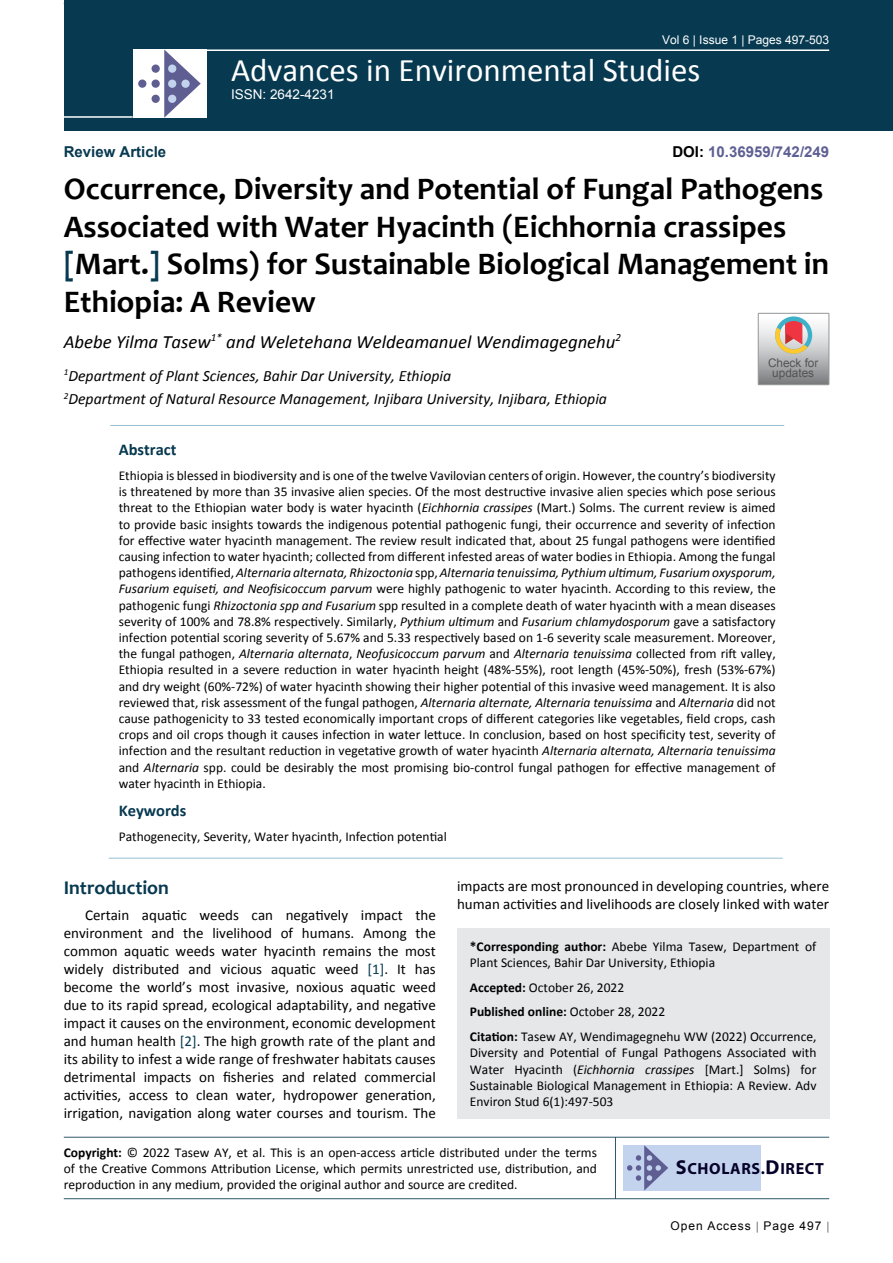
<style>
.page{position:relative;width:893px;height:1263px;background:#fff}
.page>*{position:absolute;margin:0;border:0;box-sizing:border-box;transform-origin:0 0}
.t1{font:33px "Calibri";color:#fff}
.t2{font:700 31.5px/37.8px "Candara";color:#000}
.t3{font:700 19.5px "Candara";color:#073950}
.t4{font:italic 18.75px "Calibri";color:#000}
.t5{font:700 16.5px "Calibri";color:#073950}
.t6{font:700 16.2px "Myriad Pro";letter-spacing:.04em;color:#050128}
.t7{font:italic 15.75px/23.1px "Calibri";color:#000}
.t8{font:15px/18px "Calibri";color:#000;text-align:justify}
.t9{font:700 15px "Arial";color:#5e5f93}
.t10{font:700 15px "Arial";color:#073950}
.t11{font:13.5px/16.2px "Calibri";color:#000;text-align:justify}
.t12{font:13.5px "Arial";color:#fff}
.t13{font:12px "Arial";color:#fff}
.t14{font:12px "Arial";letter-spacing:.08em;color:#000}
.t15{font:11.85px/10.2px "Arial";color:#535353;text-align:center}
.s1{color:#000}
.s2{color:#073950}
.s3{font-style:italic}
.s4{font-weight:700}
.s5{font-size:20.25px}
</style>
<div class="page">
<div style="left:64px;top:0;width:829px;height:131px;background:#073950"></div>
<div style="left:457px;top:928px;width:372px;height:191px;background:#e6e7e8"></div>
<hr style="left:64px;top:1137px;width:765px;height:1px;background:#073950">
<hr style="left:64px;top:1198px;width:765px;height:1px;background:#073950">
<hr style="left:615px;top:1137px;width:1px;height:62px;background:#073950">
<hr style="left:204px;top:49px;width:625px;height:2px;background:#fff">
<hr style="left:64px;top:116px;width:69px;height:2px;background:#fff">
<div style="left:133px;top:49px;width:74px;height:69px;background:#fff"></div>
<svg style="left:164px;top:49px;width:37px;height:69px"></svg>
<div style="left:152px;top:65px;width:8px;height:8px;background:#5e5e92;border-radius:50%"></div>
<div style="left:138px;top:80px;width:8px;height:8px;background:#5e5e92;border-radius:50%"></div>
<div style="left:152px;top:80px;width:8px;height:8px;background:#5e5e92;border-radius:50%"></div>
<div style="left:168px;top:80px;width:8px;height:8px;background:#c3d3ee;border-radius:50%"></div>
<div style="left:181px;top:80px;width:9px;height:8px;background:#c3d3ee;border-radius:50%"></div>
<div style="left:168px;top:95px;width:8px;height:8px;background:#c3d3ee;border-radius:50%"></div>
<div style="left:168px;top:65px;width:8px;height:8px;background:#c3d3ee;border-radius:50%"></div>
<div style="left:152px;top:95px;width:8px;height:8px;background:#5e5e92;border-radius:50%"></div>
<div style="left:623px;top:1145px;width:138px;height:45px;background:#c3d3ee"></div>
<svg style="left:627px;top:1145px;width:41px;height:45px"></svg>
<hr style="left:110px;top:425px;width:674px;height:1px;background:#98c0d2">
<hr style="left:109px;top:858px;width:674px;height:1px;background:#98c0d2">
<svg style="left:758px;top:313px;width:71px;height:72px;background:#bdb6b3"></svg>
<p class="t13" style="left:662px;top:32px;width:169px">Vol 6 | Issue 1 | Pages 497-503</p>
<h1 class="t1" style="left:231px;top:49px;width:471px">Advances in Environmental Studies</h1>
<p class="t12" style="left:231px;top:86px;width:105px">ISSN: 2642-4231</p>
<p class="t9" style="left:672px;top:142px;width:158px"><span class="s1">DOI:</span> 10.36959/742/249</p>
<h2 class="t2" style="left:64px;top:169px;width:767px">Occurrence, Diversity and Potential of Fungal Pathogens Associated with Water Hyacinth (Eichhornia crassipes <span class="s2">[</span>Mart.<span class="s2">]</span> Solms) for Sustainable Biological Management in Ethiopia: A Review</h2>
<h3 class="t4" style="left:64px;top:329px;width:559px">Abebe Yilma Tasew<sup>1*</sup> and Weletehana Weldeamanuel Wendimagegnehu<sup>2</sup></h3>
<p class="t7" style="left:64px;top:363px;width:545px"><sup>1</sup>Department of Plant Sciences, Bahir Dar University, Ethiopia<br><sup>2</sup>Department of Natural Resource Management, Injibara University, Injibara, Ethiopia</p>
<p class="t10" style="left:64px;top:142px;width:104px">Review Article</p>
<p class="t15" style="left:768px;top:357px;width:52px">Check for updates</p>
<p class="t5" style="left:119px;top:439px;width:59px">Abstract</p>
<p class="t11" style="left:119px;top:467px;width:658px">Ethiopia is blessed in biodiversity and is one of the twelve Vavilovian centers of origin. However, the country’s biodiversity is threatened by more than 35 invasive alien species. Of the most destructive invasive alien species which pose serious threat to the Ethiopian water body is water hyacinth (<span class="s3">Eichhornia crassipes</span> (Mart.) Solms. The current review is aimed to provide basic insights towards the indigenous potential pathogenic fungi, their occurrence and severity of infection for effective water hyacinth management. The review result indicated that, about 25 fungal pathogens were identified causing infection to water hyacinth; collected from different infested areas of water bodies in Ethiopia. Among the fungal pathogens identified, <span class="s3">Alternaria alternata, Rhizoctonia</span> spp, <span class="s3">Alternaria tenuissima, Pythium ultimum, Fusarium oxysporum, Fusarium equiseti, and Neofisicoccum parvum</span> were highly pathogenic to water hyacinth. According to this review, the pathogenic fungi <span class="s3">Rhizoctonia spp and Fusarium</span> spp resulted in a complete death of water hyacinth with a mean diseases severity of 100% and 78.8% respectively. Similarly, <span class="s3">Pythium ultimum</span> and <span class="s3">Fusarium chlamydosporum</span> gave a satisfactory infection potential scoring severity of 5.67% and 5.33 respectively based on 1-6 severity scale measurement. Moreover, the fungal pathogen, <span class="s3">Alternaria alternata</span>, <span class="s3">Neofusicoccum parvum</span> and <span class="s3">Alternaria tenuissima</span> collected from rift valley, Ethiopia resulted in a severe reduction in water hyacinth height (48%-55%), root length (45%-50%), fresh (53%-67%) and dry weight (60%-72%) of water hyacinth showing their higher potential of this invasive weed management. It is also reviewed that, risk assessment of the fungal pathogen, <span class="s3">Alternaria alternate, Alternaria tenuissima</span> and <span class="s3">Alternaria</span> did not cause pathogenicity to 33 tested economically important crops of different categories like vegetables, field crops, cash crops and oil crops though it causes infection in water lettuce. In conclusion, based on host specificity test, severity of infection and the resultant reduction in vegetative growth of water hyacinth <span class="s3">Alternaria alternata, Alternaria tenuissima </span>and <span class="s3">Alternaria</span> spp. could be desirably the most promising bio-control fungal pathogen for effective management of water hyacinth in Ethiopia.</p>
<p class="t5" style="left:119px;top:800px;width:69px">Keywords</p>
<p class="t11" style="left:119px;top:828px;width:330px">Pathogenecity, Severity, Water hyacinth, Infection potential</p>
<h3 class="t3" style="left:64px;top:875px;width:107px">Introduction</h3>
<p class="t8" style="left:64px;top:906px;width:374px;text-indent:21px">Certain aquatic weeds can negatively impact the environment and the livelihood of humans. Among the common aquatic weeds water hyacinth remains the most widely distributed and vicious aquatic weed <span class="s2">[1]</span>. It has become the world’s most invasive, noxious aquatic weed due to its rapid spread, ecological adaptability, and negative impact it causes on the environment, economic development and human health <span class="s2">[2]</span>. The high growth rate of the plant and its ability to infest a wide range of freshwater habitats causes detrimental impacts on fisheries and related commercial activities, access to clean water, hydropower generation, irrigation, navigation along water courses and tourism. The</p>
<p class="t8" style="left:457px;top:877px;width:374px">impacts are most pronounced in developing countries, where human activities and livelihoods are closely linked with water</p>
<p class="t11" style="left:470px;top:938px;width:348px"><span class="s4">*Corresponding author:</span> Abebe Yilma Tasew, Department of<br>Plant Sciences, Bahir Dar University, Ethiopia</p>
<p class="t11" style="left:470px;top:975px;width:348px;line-height:24.8px;text-align:left"><span class="s4">Accepted:</span> October 26, 2022<br><span class="s4">Published online:</span> October 28, 2022<br><span class="s4">Citation:</span> Tasew AY, Wendimagegnehu WW (2022) Occurrence,</p>
<p class="t11" style="left:470px;top:1045px;width:348px">Diversity and Potential of Fungal Pathogens Associated with Water Hyacinth (<span class="s3">Eichhornia crassipes</span> [Mart.] Solms) for Sustainable Biological Management in Ethiopia: A Review. Adv Environ Stud 6(1):497-503</p>
<p class="t11" style="left:64px;top:1144px;width:535px"><span class="s4">Copyright:</span> © 2022 Tasew AY, et al. This is an open-access article distributed under the terms of the Creative Commons Attribution License, which permits unrestricted use, distribution, and reproduction in any medium, provided the original author and source are credited.</p>
<p class="t6" style="left:676px;top:1158px;width:150px"><span class="s5">S</span>CHOLARS.<span class="s5">D</span>IRECT</p>
<p class="t14" style="left:670px;top:1218px;width:152px">Open Access Page 497</p>
</div>
